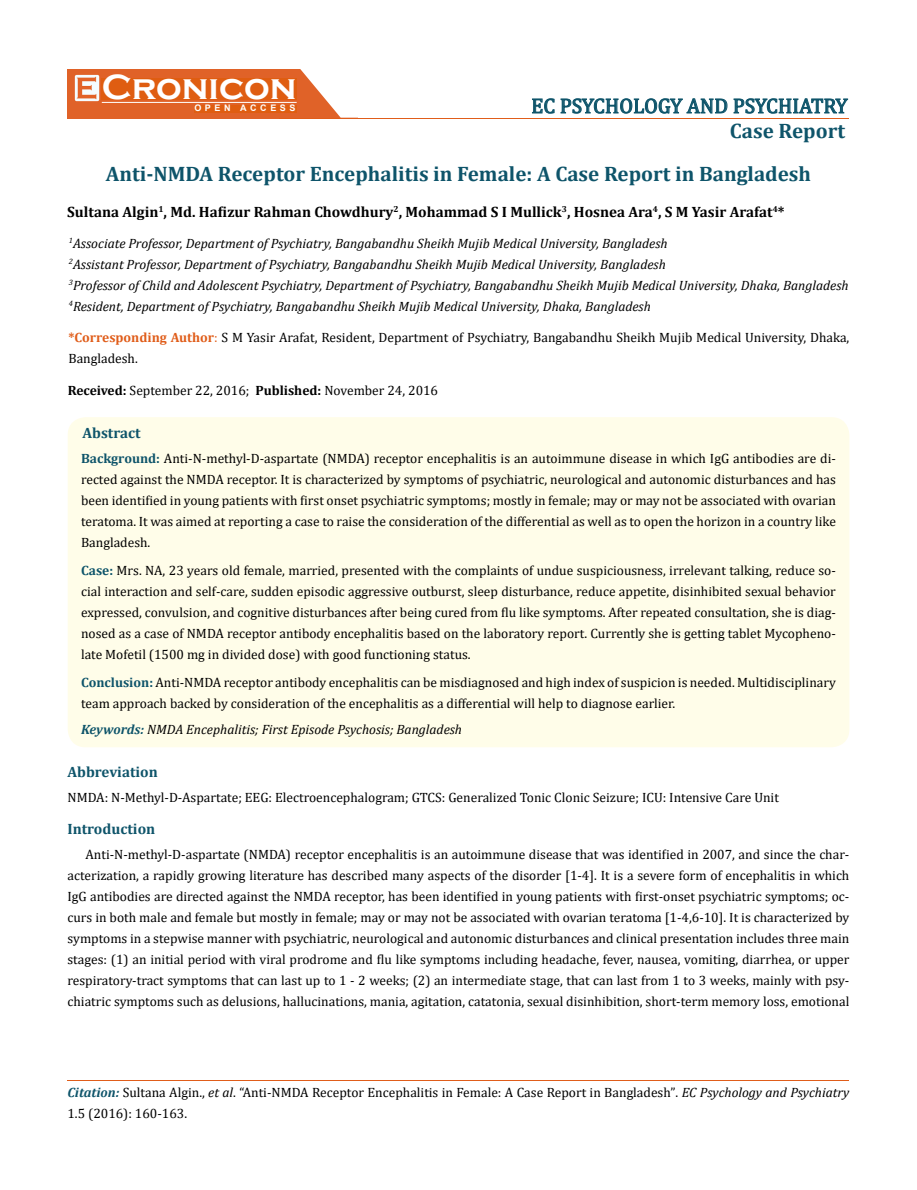
<style>
.page{position:relative;width:917px;height:1190px;background:#fff}
.page>*{position:absolute;margin:0;border:0;box-sizing:border-box;transform-origin:0 0}
.t1{font:700 36px "Copperplate Gothic";color:#fff}
.t2{font:700 21px/43.2px "Cambria";color:#0e546a}
.t3{font:21px "Cambria";color:#0e546a}
.t4{font:700 15px "Cambria";color:#000}
.t5{font:700 15px "Cambria";color:#0e546a}
.t6{font:13.5px/21px "Cambria";color:#000}
.t7{font:italic 13.5px/21px "Cambria";color:#000}
.t8{font:700 9px "Arial";letter-spacing:.4em;color:#fff}
.s1{font-weight:700;color:#e05d1a}
.s2{color:#e05d1a}
.s3{font-weight:700}
.s4{font-weight:700;color:#0e546a}
.s5{font-weight:700;font-style:italic;color:#0e546a}
.s6{font-style:italic}
.s7{font-size:13.35px}
</style>
<div class="page">
<div style="left:67px;top:70px;width:290px;height:49px;background:#e06228"></div>
<svg style="left:300px;top:69px;width:58px;height:49px"></svg>
<img style="left:75px;top:75px;width:24px;height:26px">
<div style="left:102px;top:79px;width:195px;height:21px;background:#df5d11"></div>
<div style="left:194px;top:105px;width:103px;height:7px;background:#df5d11"></div>
<svg style="left:532px;top:98px;width:195px;height:16px"></svg>
<svg style="left:733px;top:98px;width:115px;height:16px"></svg>
<hr style="left:102px;top:102px;width:194px;height:1px;background:#fff">
<hr style="left:279px;top:118px;width:569px;height:1px;background:#e05d1a">
<hr style="left:67px;top:1080px;width:782px;height:1px;background:#e05d1a">
<div style="left:68px;top:417px;width:781px;height:330px;background:#fffde9;border-radius:18px"></div>
<h1 class="t1" style="left:102px;top:68px;width:196px">Cronicon</h1>
<p class="t8" style="left:194px;top:102px;width:103px">OPEN ACCESS</p>
<h2 class="t3" style="left:531px;top:93px;width:318px">EC PSYCHOLOGY AND PSYCHIATRY</h2>
<h2 class="t2" style="left:106px;top:108px;width:740px;text-indent:624px">Case Report<br>Anti-NMDA Receptor Encephalitis in Female: A Case Report in Bangladesh</h2>
<p class="t4" style="left:67px;top:201px;width:719px">Sultana Algin<sup>1</sup>, Md. Hafizur Rahman Chowdhury<sup>2</sup>, Mohammad S I Mullick<sup>3</sup>, Hosnea Ara<sup>4</sup>, S M Yasir Arafat<sup>4</sup>*</p>
<p class="t7" style="left:69px;top:232px;width:781px"><sup>1</sup>Associate Professor, Department of Psychiatry, Bangabandhu Sheikh Mujib Medical University, Bangladesh<br><sup>2</sup>Assistant Professor, Department of Psychiatry, Bangabandhu Sheikh Mujib Medical University, Bangladesh<br><sup>3</sup>Professor of Child and Adolescent Psychiatry, Department of Psychiatry, Bangabandhu Sheikh Mujib Medical University, Dhaka, Bangladesh <sup>4</sup>Resident, Department of Psychiatry, Bangabandhu Sheikh Mujib Medical University, Dhaka, Bangladesh</p>
<p class="t6" style="left:68px;top:327px;width:782px"><span class="s1">*Corresponding Author</span><span class="s2">:</span> S M Yasir Arafat, Resident, Department of Psychiatry, Bangabandhu Sheikh Mujib Medical University, Dhaka,<br>Bangladesh.</p>
<p class="t6" style="left:68px;top:380px;width:372px"><span class="s3">Received:</span> September 22, 2016; <span class="s3">Published:</span> November 24, 2016</p>
<p class="t5" style="left:82px;top:422px;width:60px">Abstract</p>
<p class="t6" style="left:81px;top:448px;width:756px;text-align:justify"><span class="s4">Background:</span> Anti‑N-methyl-D-aspartate (NMDA) receptor encephalitis is an autoimmune disease in which IgG antibodies are di&shy;rected against the NMDA receptor. It is characterized by symptoms of psychiatric, neurological and autonomic disturbances and has been identified in young patients with first onset psychiatric symptoms; mostly in female; may or may not be associated with ovarian teratoma. It was aimed at reporting a case to raise the consideration of the differential as well as to open the horizon in a country like Bangladesh.</p>
<p class="t6" style="left:81px;top:559px;width:756px;text-align:justify"><span class="s4">Case:</span> Mrs. NA, 23 years old female, married, presented with the complaints of undue suspiciousness, irrelevant talking, reduce so&shy;cial interaction and self-care, sudden episodic aggressive outburst, sleep disturbance, reduce appetite, disinhibited sexual behavior expressed, convulsion, and cognitive disturbances after being cured from flu like symptoms. After repeated consultation, she is diag&shy;nosed as a case of NMDA receptor antibody encephalitis based on the laboratory report. Currently she is getting tablet Mycopheno&shy;late Mofetil (1500 mg in divided dose) with good functioning status.</p>
<p class="t6" style="left:81px;top:671px;width:756px"><span class="s4">Conclusion:</span> Anti-NMDA receptor antibody encephalitis can be misdiagnosed and high index of suspicion is needed. Multidisciplinary team approach backed by consideration of the encephalitis as a differential will help to diagnose earlier.</p>
<p class="t7" style="left:81px;top:718px;width:382px"><span class="s4">Keywords:</span> NMDA Encephalitis; First Episode Psychosis; Bangladesh</p>
<p class="t5" style="left:67px;top:761px;width:92px">Abbreviation</p>
<p class="t6" style="left:67px;top:786px;width:713px">NMDA: N-Methyl-D-Aspartate; EEG: Electroencephalogram; GTCS: Generalized Tonic Clonic Seizure; ICU: Intensive Care Unit</p>
<p class="t5" style="left:67px;top:818px;width:89px">Introduction</p>
<p class="t6" style="left:67px;top:844px;width:783px;text-align:justify;text-indent:18px">Anti‑N-methyl-D-aspartate (NMDA) receptor encephalitis is an autoimmune disease that was identified in 2007, and since the char&shy;acterization, a rapidly growing literature has described many aspects of the disorder [1-4]. It is a severe form of encephalitis in which IgG antibodies are directed against the NMDA receptor, has been identified in young patients with first-onset psychiatric symptoms; oc&shy;curs in both male and female but mostly in female; may or may not be associated with ovarian teratoma [1-4,6-10]. It is characterized by symptoms in a stepwise manner with psychiatric, neurological and autonomic disturbances and clinical presentation includes three main stages: (1) an initial period with viral prodrome and flu like symptoms including headache, fever, nausea, vomiting, diarrhea, or upper respiratory-tract symptoms that can last up to 1 - 2 weeks; (2) an intermediate stage, that can last from 1 to 3 weeks, mainly with psy&shy;chiatric symptoms such as delusions, hallucinations, mania, agitation, catatonia, sexual disinhibition, short-term memory loss, emotional</p>
<p class="t6" style="left:67px;top:1081px;width:783px"><span class="s5">Citation:</span> Sultana Algin., <span class="s6">et al</span>. “Anti-NMDA Receptor Encephalitis in Female: A Case Report in Bangladesh”<span class="s7">.</span> <span class="s6">EC Psychology and Psychiatry<br></span><span class="s7">1</span>.5 (2016): 160-163.</p>
</div>
